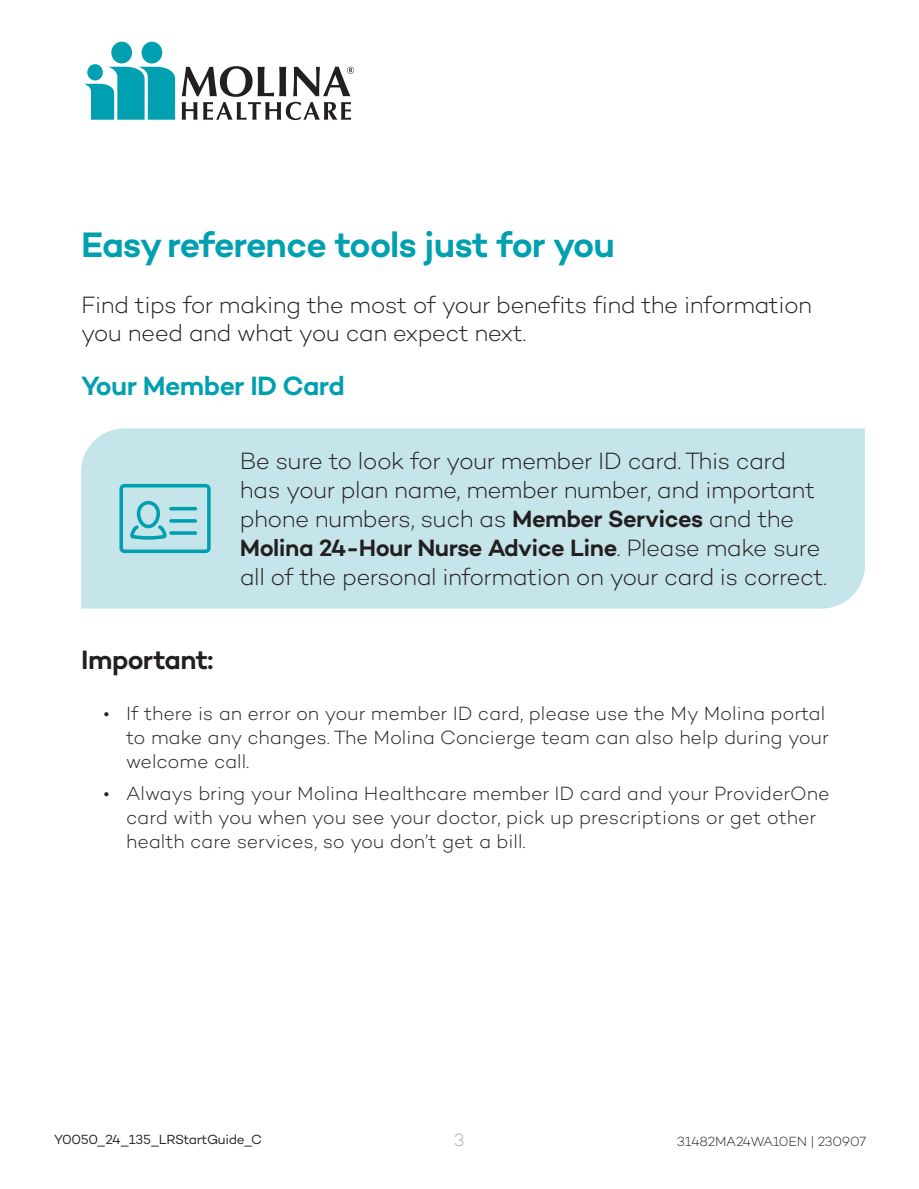
<style>
.page{position:relative;width:919px;height:1189px;background:#fff}
.page>*{position:absolute;margin:0;border:0;box-sizing:border-box;transform-origin:0 0}
.t1{font:600 36px "Campton";letter-spacing:-.03em;color:#00a0b0}
.t2{font:600 27px "Campton";letter-spacing:-.025em;color:#00a0b0}
.t3{font:600 27px "Campton";letter-spacing:-.02em;color:#231f20}
.t4{font:300 24px/28.8px "Campton";letter-spacing:-.02em;color:#231f20}
.t5{font:300 19.5px/24px "Campton";letter-spacing:-.005em;color:#231f20}
.t6{font:300 18px "Campton";color:#a8a9ad}
.t7{font:13.5px "Campton";letter-spacing:-.02em;color:#231f20}
.t8{font:300 13.5px "Campton";letter-spacing:-.02em;color:#231f20}
.s1{font-weight:600}
</style>
<div class="page">
<div style="left:81px;top:428px;width:783px;height:180px;background:#c5e5ea"></div>
<svg style="left:119px;top:484px;width:91px;height:69px;background:#8dd1d9"></svg>
<svg style="left:181px;top:66px;width:173px;height:54px"></svg>
<div style="left:141px;top:42px;width:21px;height:21px;background:#00a0b0;border-radius:50%"></div>
<div style="left:111px;top:42px;width:21px;height:21px;background:#00a0b0;border-radius:50%"></div>
<svg style="left:84px;top:67px;width:91px;height:53px"></svg>
<div style="left:87px;top:64px;width:16px;height:16px;background:#00a0b0;border-radius:50%"></div>
<h1 class="t1" style="left:81px;top:222px;width:535px">Easy reference tools just for you</h1>
<p class="t4" style="left:81px;top:290px;width:732px">Find tips for making the most of your benefits find the information you need and what you can expect next.</p>
<p class="t2" style="left:81px;top:369px;width:265px">Your Member ID Card</p>
<p class="t4" style="left:240px;top:446px;width:588px">Be sure to look for your member ID card. This card has your plan name, member number, and important phone numbers, such as <span class="s1">Member Services</span> and the <span class="s1">Molina 24-Hour Nurse Advice Line</span>. Please make sure all of the personal information on your card is correct.</p>
<p class="t3" style="left:81px;top:642px;width:134px">Important:</p>
<p class="t5" style="left:126px;top:701px;width:704px;text-indent:-23px">• If there is an error on your member ID card, please use the My Molina portal to make any changes. The Molina Concierge team can also help during your welcome call.</p>
<p class="t5" style="left:126px;top:780px;width:704px;text-indent:-23px">• Always bring your Molina Healthcare member ID card and your ProviderOne card with you when you see your doctor, pick up prescriptions or get other health care services, so you don’t get a bill.</p>
<p class="t7" style="left:54px;top:1130px;width:209px">Y0050_24_135_LRStartGuide_C</p>
<p class="t6" style="left:454px;top:1128px;width:12px">3</p>
<p class="t8" style="left:676px;top:1132px;width:190px">31482MA24WA10EN | 230907</p>
</div>
